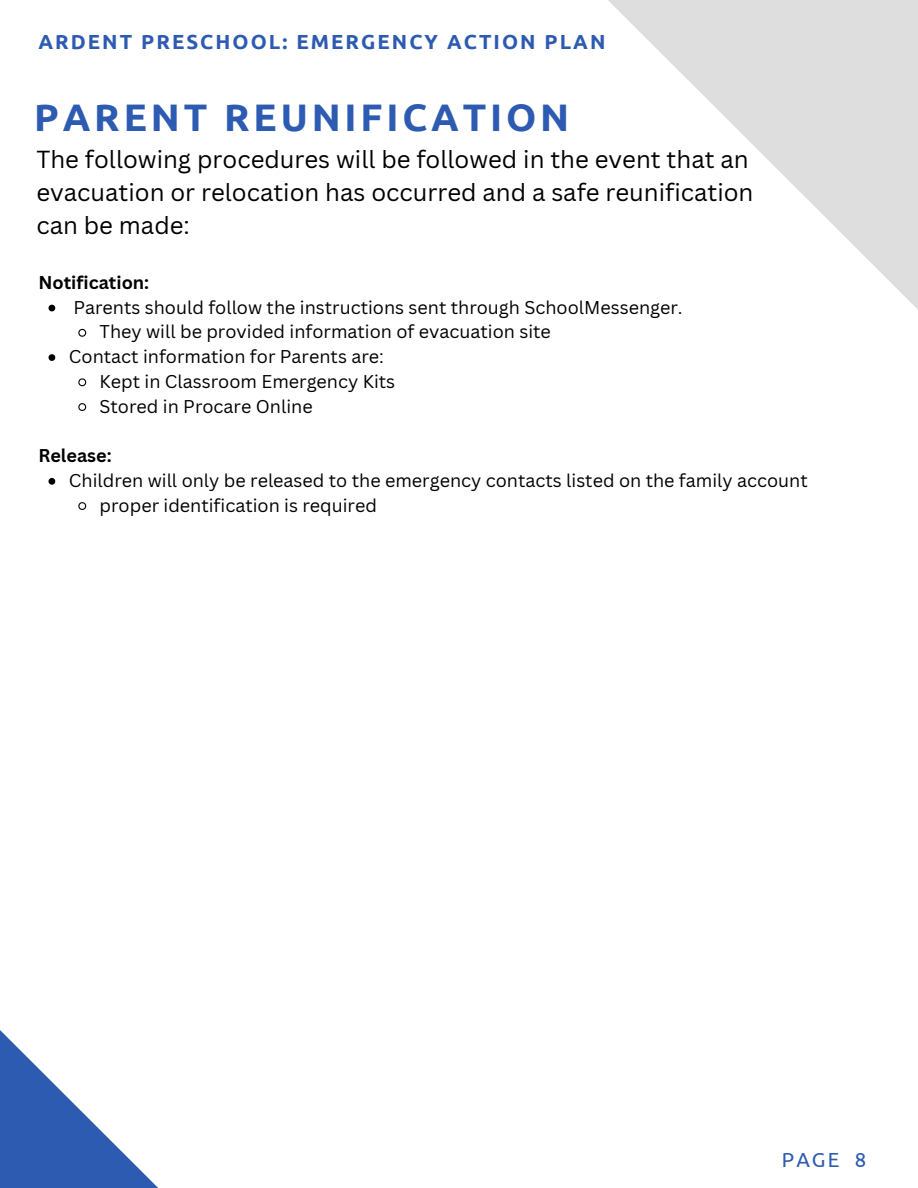
<style>
.page{position:relative;width:918px;height:1188px;background:#fff}
.page>*{position:absolute;margin:0;border:0;box-sizing:border-box;transform-origin:0 0}
.t1{font:700 38.4px "Ubuntu";letter-spacing:.1em;color:#2e5bb2}
.t2{font:24px/32.7px "Canva Sans";color:#000}
.t3{font:700 20.4px "Ubuntu";letter-spacing:.1em;color:#2e5bb2}
.t4{font:20.4px "Ubuntu";color:#2e5bb2}
.t5{font:18px/24.8px "Canva Sans";color:#000}
.t6{font:700 18px "Canva Sans";color:#000}
</style>
<div class="page">
<svg style="left:608px;top:0;width:310px;height:309px"></svg>
<svg style="left:0;top:1030px;width:158px;height:158px"></svg>
<svg style="left:49px;top:305px;width:6px;height:6px"></svg>
<svg style="left:78px;top:328px;width:9px;height:9px"></svg>
<svg style="left:49px;top:354px;width:6px;height:7px"></svg>
<svg style="left:78px;top:378px;width:9px;height:9px"></svg>
<svg style="left:78px;top:403px;width:9px;height:8px"></svg>
<svg style="left:49px;top:478px;width:6px;height:7px"></svg>
<svg style="left:78px;top:502px;width:9px;height:8px"></svg>
<p class="t3" style="left:38px;top:29px;width:569px">ARDENT PRESCHOOL: EMERGENCY ACTION PLAN</p>
<h1 class="t1" style="left:34px;top:94px;width:537px">PARENT REUNIFICATION</h1>
<h2 class="t2" style="left:36px;top:143px;width:719px">The following procedures will be followed in the event that an evacuation or relocation has occurred and a safe reunification can be made:</h2>
<p class="t6" style="left:38px;top:272px;width:112px">Notification:</p>
<p class="t5" style="left:73px;top:295px;width:611px">Parents should follow the instructions sent through SchoolMessenger.</p>
<p class="t5" style="left:100px;top:320px;width:453px">They will be provided information of evacuation site</p>
<p class="t5" style="left:69px;top:344px;width:316px">Contact information for Parents are:</p>
<p class="t5" style="left:100px;top:369px;width:297px">Kept in Classroom Emergency Kits</p>
<p class="t5" style="left:100px;top:394px;width:215px">Stored in Procare Online</p>
<p class="t6" style="left:38px;top:445px;width:75px">Release:</p>
<p class="t5" style="left:100px;top:468px;width:710px;text-indent:-31px">Children will only be released to the emergency contacts listed on the family account proper identification is required</p>
<p class="t4" style="left:782px;top:1148px;width:86px">PAGE 8</p>
</div>
